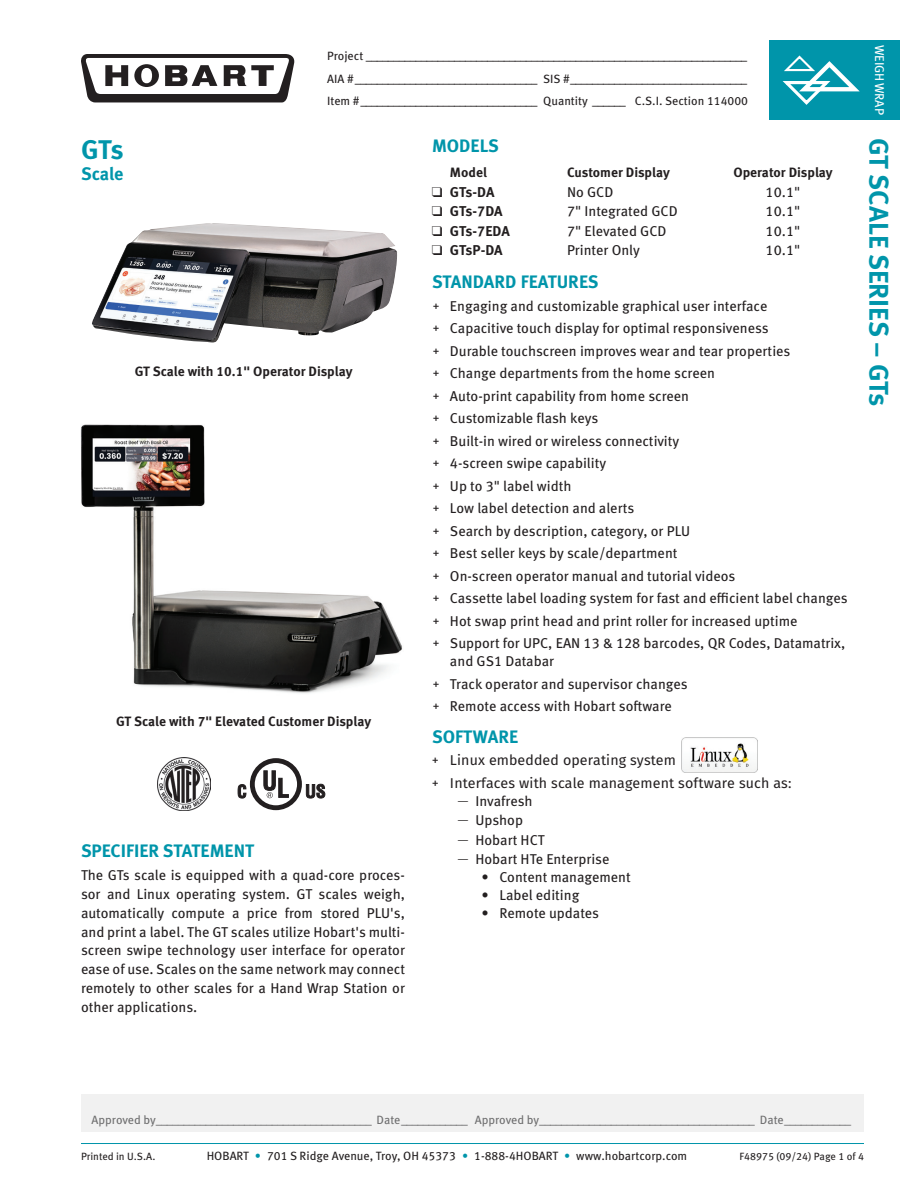
<style>
.page{position:relative;width:918px;height:1188px;background:#fff}
.page>*{position:absolute;margin:0;border:0;box-sizing:border-box;transform-origin:0 0}
.t1{font:700 27px "Meta Pro";letter-spacing:-.005em;color:#0095aa}
.t2{font:700 18px "Meta Pro";color:#0095aa}
.t3{font:14.25px/22.5px "Meta Pro";color:#231f20}
.t4{font:14.25px/23.2px "Fira Sans";letter-spacing:.01em;color:#231f20}
.t5{font:700 14.25px "Meta Pro";letter-spacing:-.015em;color:#231f20}
.t6{font:700 13.5px "Meta Pro";color:#231f20}
.t7{font:12.75px "Meta Pro";letter-spacing:-.02em;color:#fff}
.t8{font:12px/22.5px "Meta Pro";color:#231f20;text-align:justify}
.t9{font:12px "Meta Pro";letter-spacing:-.005em;color:#6e6e6f}
.t10{font:10.5px "Meta Pro";color:#231f20}
.s1{font-family:"Fira Sans"}
.s2{font-style:inherit}
.s3{font-family:"Fira Sans";font-weight:300}
.s4{color:#0095aa}
</style>
<div class="page">
<div style="left:81px;top:1094px;width:783px;height:38px;background:#f1f1f1"></div>
<hr style="left:81px;top:1143px;width:783px;height:1px;background:#0095aa">
<svg style="left:81px;top:54px;width:213px;height:48px"></svg>
<div style="left:770px;top:40px;width:130px;height:80px;background:#0095aa"></div>
<svg style="left:782px;top:55px;width:78px;height:50px"></svg>
<img style="left:681px;top:737px;width:76px;height:35px">
<div style="left:250px;top:758px;width:52px;height:52px;border:5px solid #231f20;border-radius:50%"></div>
<svg style="left:263px;top:770px;width:26px;height:28px"></svg>
<svg style="left:238px;top:784px;width:9px;height:15px"></svg>
<svg style="left:305px;top:783px;width:20px;height:16px"></svg>
<img style="left:80px;top:424px;width:322px;height:270px">
<img style="left:92px;top:223px;width:305px;height:119px">
<img style="left:158px;top:758px;width:53px;height:53px">
<p class="t8" style="left:327px;top:44px;width:422px">Project _____________________________________________________________________ AIA #_________________________________ SIS #________________________________ Item #________________________________ Quantity ______ C.S.I. Section 114000</p>
<p class="t7" style="left:890px;top:45px;width:71px;rotate:90deg">WEIGH WRAP</p>
<h1 class="t1" style="left:81px;top:128px;width:44px">GTs</h1>
<p class="t2" style="left:81px;top:159px;width:44px">Scale</p>
<p class="t6" style="left:135px;top:361px;width:219px">GT Scale with 10.1" Operator Display</p>
<p class="t6" style="left:116px;top:710px;width:257px">GT Scale with 7" Elevated Customer Display</p>
<p class="t2" style="left:81px;top:837px;width:175px">SPECIFIER STATEMENT</p>
<p class="t3" style="left:81px;top:865px;width:326px;line-height:18.8px;text-align:justify">The GTs scale is equipped with a quad-core proces&shy;sor and Linux operating system. GT scales weigh, automatically compute a price from stored PLU's, and print a label. The GT scales utilize Hobart's multi&shy;screen swipe technology user interface for operator ease of use. Scales on the same network may connect remotely to other scales for a Hand Wrap Station or other applications.</p>
<p class="t2" style="left:432px;top:131px;width:68px">MODELS</p>
<p class="t6" style="left:450px;top:162px;width:38px">Model</p>
<p class="t6" style="left:567px;top:162px;width:104px">Customer Display</p>
<p class="t6" style="left:733px;top:162px;width:101px">Operator Display</p>
<p class="t5" style="left:432px;top:181px;width:64px">❑ GTs-DA</p>
<p class="t3" style="left:567px;top:180px;width:48px">No GCD</p>
<p class="t3" style="left:766px;top:180px;width:36px">10.1"</p>
<p class="t5" style="left:432px;top:200px;width:72px">❑ GTs-7DA</p>
<p class="t3" style="left:567px;top:199px;width:112px">7" Integrated GCD</p>
<p class="t3" style="left:766px;top:199px;width:36px">10.1"</p>
<p class="t5" style="left:432px;top:220px;width:79px">❑ GTs-7EDA</p>
<p class="t3" style="left:567px;top:219px;width:101px">7" Elevated GCD</p>
<p class="t3" style="left:766px;top:219px;width:36px">10.1"</p>
<p class="t5" style="left:432px;top:239px;width:72px">❑ GTsP-DA</p>
<p class="t3" style="left:567px;top:238px;width:74px">Printer Only</p>
<p class="t3" style="left:766px;top:238px;width:36px">10.1"</p>
<p class="t2" style="left:432px;top:268px;width:168px">STANDARD FEATURES</p>
<p class="t3" style="left:432px;top:294px;width:417px"><span class="s1">+</span> Engaging and customizable graphical user interface<br><span class="s1">+</span> Capacitive touch display for optimal responsiveness<br><span class="s1">+</span> Durable touchscreen improves wear and tear properties<br><span class="s1">+</span> Change departments from the home screen<br><span class="s1">+</span> Auto-print capability from home screen<br><span class="s1">+</span> Customizable flash keys<br><span class="s1">+</span> Built-in wired or wireless connectivity<br><span class="s1">+</span> 4-screen swipe capability<br><span class="s1">+</span> Up to 3" label width<br><span class="s1">+</span> Low label detection and alerts<br><span class="s1">+</span> Search by description, category, or PLU<br><span class="s1">+</span> Best seller keys by scale/department<br><span class="s1">+</span> On-screen operator manual and tutorial videos<br><span class="s1">+</span> Cassette label loading system for fast and efficient label changes <span class="s1">+</span> Hot swap print head and print roller for increased uptime<br><span class="s1">+</span> Support for UPC, EAN 13 &amp; 128 barcodes, QR Codes, Datamatrix,</p>
<p class="t3" style="left:432px;top:649px;width:257px;text-indent:18px">and GS1 Databar<br><span class="s1">+</span> Track operator and supervisor changes <span class="s1">+</span> Remote access with Hobart software</p>
<p class="t2" style="left:432px;top:722px;width:88px">SOFTWARE</p>
<p class="t4" style="left:432px;top:748px;width:361px"><span class="s2">+</span> Linux embedded operating system<br><span class="s2">+</span> Interfaces with scale management software such as:</p>
<p class="t3" style="left:457px;top:789px;width:77px"><span class="s3">—</span> Invafresh</p>
<p class="t3" style="left:457px;top:808px;width:67px"><span class="s3">—</span> Upshop</p>
<p class="t3" style="left:457px;top:828px;width:89px"><span class="s3">—</span> Hobart HCT</p>
<p class="t3" style="left:457px;top:847px;width:153px"><span class="s3">—</span> Hobart HTe Enterprise</p>
<p class="t3" style="left:481px;top:865px;width:151px">• Content management</p>
<p class="t3" style="left:481px;top:883px;width:99px">• Label editing</p>
<p class="t3" style="left:481px;top:901px;width:119px">• Remote updates</p>
<h1 class="t1" style="left:900px;top:138px;width:270px;rotate:90deg">GT SCALE SERIES – GTs</h1>
<p class="t9" style="left:92px;top:1110px;width:761px">Approved by_______________________________________ Date____________ Approved by_______________________________________ Date____________</p>
<p class="t10" style="left:81px;top:1149px;width:76px">Printed in U.S.A.</p>
<p class="t8" style="left:207px;top:1144px;width:482px">HOBART <span class="s4">•</span> 701 S Ridge Avenue, Troy, OH 45373 <span class="s4">•</span> 1-888-4HOBART <span class="s4">•</span> www.hobartcorp.com</p>
<p class="t10" style="left:739px;top:1149px;width:126px">F48975 (09/24) Page 1 of 4</p>
</div>
